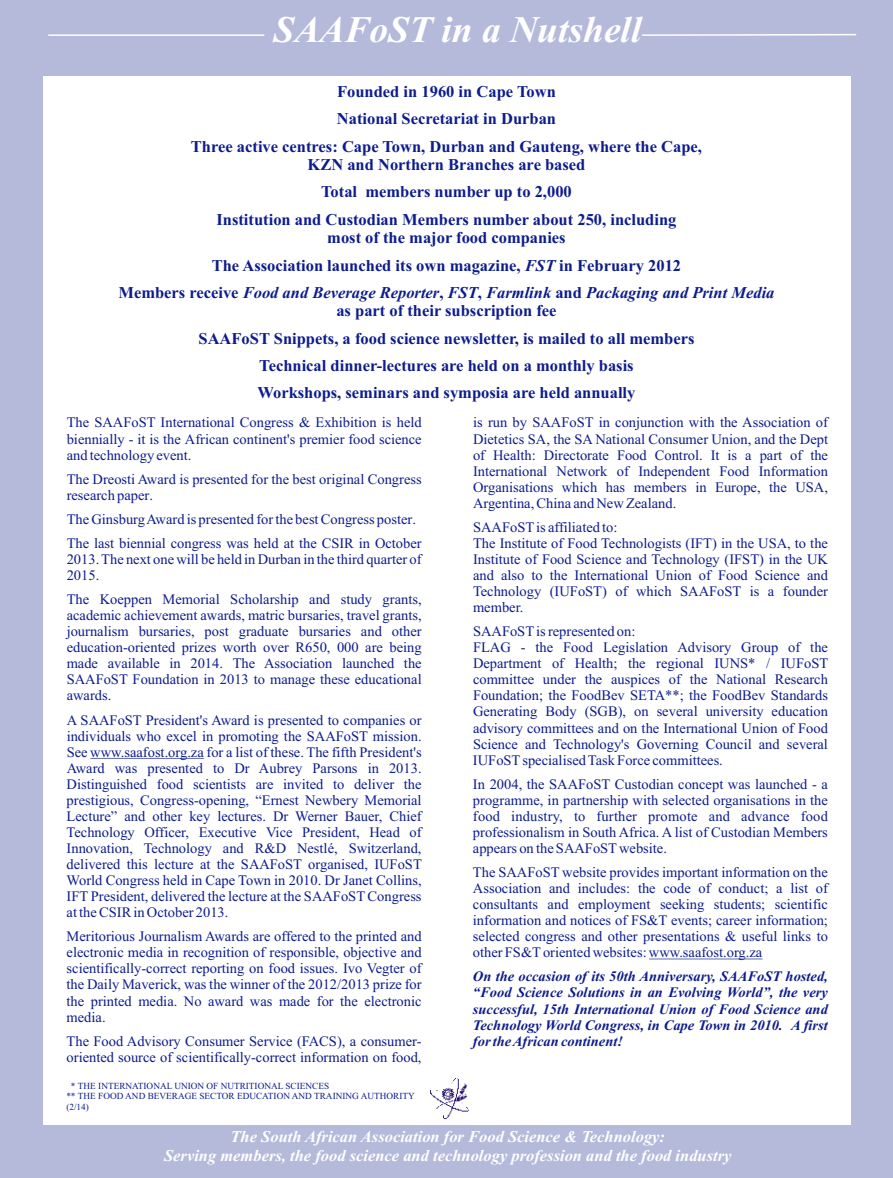
<style>
.page{position:relative;width:893px;height:1178px;background:#b5badb}
.page>*{position:absolute;margin:0;border:0;box-sizing:border-box;transform-origin:0 0}
.t1{font:italic 700 37.5px "Times New Roman";color:#fff}
.t2{font:700 16.5px/27.5px "Times New Roman";color:#0d1c8c;text-align:center}
.t3{font:italic 700 16.5px/19.2px "Times New Roman";color:#fff;text-align:center}
.t4{font:14.55px/16px "Times New Roman";color:#0d1c8c}
.t5{font:italic 700 14.55px "Times New Roman";color:#0d1c8c}
.t6{font:9.3px/10.2px "Times New Roman";color:#0d1c8c}
.s1{font-style:italic}
</style>
<div class="page">
<div style="left:43px;top:77px;width:807px;height:1047px;background:#fff"></div>
<hr style="left:90px;top:758px;width:114px;height:1px;background:#0d1c8c">
<hr style="left:649px;top:958px;width:113px;height:1px;background:#0d1c8c">
<hr style="left:48px;top:34px;width:216px;height:2px;background:#fff">
<svg style="left:642px;top:34px;width:215px;height:2px"></svg>
<img style="left:430px;top:1078px;width:38px;height:41px">
<h1 class="t1" style="left:274px;top:17px;width:369px">SAAFoST in a Nutshell</h1>
<p class="t2" style="left:191px;top:79px;width:513px">Founded in 1960 in Cape Town<br>National Secretariat in Durban<br>Three active centres: Cape Town, Durban and Gauteng, where the Cape,</p>
<p class="t2" style="left:216px;top:152px;width:461px">KZN and Northern Branches are based<br>Total members number up to 2,000<br>Institution and Custodian Members number about 250, including</p>
<p class="t2" style="left:118px;top:226px;width:658px">most of the major food companies<br>The Association launched its own magazine, <span class="s1">FST</span> in February 2012<br>Members receive <span class="s1">Food and Beverage Reporter</span>, <span class="s1">FST</span>, <span class="s1">Farmlink</span> and <span class="s1">Packaging and Print Media</span></p>
<p class="t2" style="left:199px;top:299px;width:497px">as part of their subscription fee<br>SAAFoST Snippets, a food science newsletter, is mailed to all members Technical dinner-lectures are held on a monthly basis<br>Workshops, seminars and symposia are held annually</p>
<p class="t4" style="left:67px;top:416px;width:356px">The SAAFoST International Congress &amp; Exhibition is held</p>
<p class="t4" style="left:473px;top:416px;width:356px">is run by SAAFoST in conjunction with the Association of</p>
<p class="t4" style="left:67px;top:432px;width:356px">biennially - it is the African continent's premier food science</p>
<p class="t4" style="left:473px;top:432px;width:356px">Dietetics SA, the SA National Consumer Union, and the Dept</p>
<p class="t4" style="left:67px;top:448px;width:126px">and technology event.</p>
<p class="t4" style="left:473px;top:448px;width:356px">of Health: Directorate Food Control. It is a part of the<br>International Network of Independent Food Information</p>
<p class="t4" style="left:67px;top:472px;width:356px">The Dreosti Award is presented for the best original Congress</p>
<p class="t4" style="left:473px;top:480px;width:356px">Organisations which has members in Europe, the USA,</p>
<p class="t4" style="left:67px;top:488px;width:88px">research paper.</p>
<p class="t4" style="left:473px;top:496px;width:205px">Argentina, China and New Zealand.</p>
<p class="t4" style="left:67px;top:512px;width:351px">The Ginsburg Award is presented for the best Congress poster.</p>
<p class="t4" style="left:473px;top:520px;width:146px">SAAFoSTis affiliated to:</p>
<p class="t4" style="left:67px;top:536px;width:356px">The last biennial congress was held at the CSIR in October</p>
<p class="t4" style="left:473px;top:536px;width:356px">The Institute of Food Technologists (IFT) in the USA, to the</p>
<p class="t4" style="left:67px;top:552px;width:356px">2013. The next one will be held in Durban in the third quarter of</p>
<p class="t4" style="left:473px;top:552px;width:356px">Institute of Food Science and Technology (IFST) in the UK</p>
<p class="t4" style="left:67px;top:568px;width:34px">2015.</p>
<p class="t4" style="left:473px;top:568px;width:356px">and also to the International Union of Food Science and<br>Technology (IUFoST) of which SAAFoST is a founder</p>
<p class="t4" style="left:67px;top:592px;width:356px">The Koeppen Memorial Scholarship and study grants,</p>
<p class="t4" style="left:473px;top:601px;width:52px">member.</p>
<p class="t4" style="left:67px;top:609px;width:356px">academic achievement awards, matric bursaries, travel grants, journalism bursaries, post graduate bursaries and other</p>
<p class="t4" style="left:473px;top:625px;width:164px">SAAFoSTis represented on:</p>
<p class="t4" style="left:67px;top:641px;width:356px">education-oriented prizes worth over R650, 000 are being</p>
<p class="t4" style="left:473px;top:641px;width:356px">FLAG - the Food Legislation Advisory Group of the</p>
<p class="t4" style="left:67px;top:657px;width:356px">made available in 2014. The Association launched the</p>
<p class="t4" style="left:473px;top:657px;width:357px">Department of Health; the regional IUNS* / IUFoST</p>
<p class="t4" style="left:67px;top:673px;width:356px">SAAFoST Foundation in 2013 to manage these educational</p>
<p class="t4" style="left:473px;top:673px;width:356px">committee under the auspices of the National Research</p>
<p class="t4" style="left:67px;top:689px;width:46px">awards.</p>
<p class="t4" style="left:473px;top:689px;width:356px">Foundation; the FoodBev SETA**; the FoodBev Standards<br>Generating Body (SGB), on several university education</p>
<p class="t4" style="left:67px;top:713px;width:356px">A SAAFoST President's Award is presented to companies or</p>
<p class="t4" style="left:473px;top:721px;width:356px">advisory committees and on the International Union of Food</p>
<p class="t4" style="left:67px;top:729px;width:356px">individuals who excel in promoting the SAAFoST mission.</p>
<p class="t4" style="left:473px;top:737px;width:356px">Science and Technology's Governing Council and several</p>
<p class="t4" style="left:67px;top:745px;width:356px">See www.saafost.org.za for a list of these. The fifth President's</p>
<p class="t4" style="left:473px;top:753px;width:251px">IUFoSTspecialised Task Force committees.</p>
<p class="t4" style="left:67px;top:761px;width:356px">Award was presented to Dr Aubrey Parsons in 2013.<br>Distinguished food scientists are invited to deliver the</p>
<p class="t4" style="left:473px;top:777px;width:356px">In 2004, the SAAFoST Custodian concept was launched - a</p>
<p class="t4" style="left:67px;top:793px;width:356px">prestigious, Congress-opening, “Ernest Newbery Memorial</p>
<p class="t4" style="left:473px;top:793px;width:356px">programme, in partnership with selected organisations in the</p>
<p class="t4" style="left:67px;top:809px;width:356px">Lecture” and other key lectures. Dr Werner Bauer, Chief</p>
<p class="t4" style="left:473px;top:809px;width:356px">food industry, to further promote and advance food</p>
<p class="t4" style="left:67px;top:825px;width:356px">Technology Officer, Executive Vice President, Head of</p>
<p class="t4" style="left:473px;top:825px;width:356px">professionalism in South Africa. A list of Custodian Members</p>
<p class="t4" style="left:67px;top:841px;width:356px">Innovation, Technology and R&amp;D Nestlé, Switzerland,</p>
<p class="t4" style="left:473px;top:841px;width:196px">appears on the SAAFoSTwebsite.</p>
<p class="t4" style="left:67px;top:857px;width:357px">delivered this lecture at the SAAFoST organised, IUFoST</p>
<p class="t4" style="left:473px;top:865px;width:356px">The SAAFoST website provides important information on the</p>
<p class="t4" style="left:67px;top:873px;width:356px">World Congress held in Cape Town in 2010. Dr Janet Collins,</p>
<p class="t4" style="left:473px;top:881px;width:356px">Association and includes: the code of conduct; a list of</p>
<p class="t4" style="left:67px;top:889px;width:356px">IFT President, delivered the lecture at the SAAFoST Congress</p>
<p class="t4" style="left:473px;top:898px;width:356px">consultants and employment seeking students; scientific</p>
<p class="t4" style="left:67px;top:906px;width:163px">at the CSIR in October 2013.</p>
<p class="t4" style="left:473px;top:914px;width:356px">information and notices of FS&amp;T events; career information;</p>
<p class="t4" style="left:67px;top:930px;width:356px">Meritorious Journalism Awards are offered to the printed and</p>
<p class="t4" style="left:473px;top:930px;width:356px">selected congress and other presentations &amp; useful links to</p>
<p class="t4" style="left:67px;top:946px;width:356px">electronic media in recognition of responsible, objective and</p>
<p class="t4" style="left:473px;top:946px;width:291px">other FS&amp;Toriented websites: www.saafost.org.za</p>
<p class="t4" style="left:67px;top:962px;width:356px">scientifically-correct reporting on food issues. Ivo Vegter of</p>
<p class="t5" style="left:473px;top:971px;width:356px">On the occasion of its 50th Anniversary, SAAFoST hosted,</p>
<p class="t4" style="left:67px;top:978px;width:356px">the Daily Maverick, was the winner of the 2012/2013 prize for</p>
<p class="t5" style="left:473px;top:987px;width:356px">“Food Science Solutions in an Evolving World”, the very</p>
<p class="t4" style="left:67px;top:994px;width:356px">the printed media. No award was made for the electronic</p>
<p class="t5" style="left:473px;top:1004px;width:356px">successful, 15th International Union of Food Science and</p>
<p class="t4" style="left:67px;top:1010px;width:41px">media.</p>
<p class="t5" style="left:473px;top:1020px;width:356px">Technology World Congress, in Cape Town in 2010. A first</p>
<p class="t4" style="left:67px;top:1034px;width:356px">The Food Advisory Consumer Service (FACS), a consumer-</p>
<p class="t5" style="left:473px;top:1036px;width:152px">for the African continent!</p>
<p class="t4" style="left:67px;top:1050px;width:356px">oriented source of scientifically-correct information on food,</p>
<p class="t6" style="left:66px;top:1082px;width:350px;text-indent:5px">* THE INTERNATIONAL UNION OF NUTRITIONAL SCIENCES<br>** THE FOOD AND BEVERAGE SECTOR EDUCATION AND TRAINING AUTHORITY (2/14)</p>
<p class="t3" style="left:164px;top:1128px;width:569px">The South African Association for Food Science &amp; Technology:<br>Serving members, the food science and technology profession and the food industry</p>
</div>
